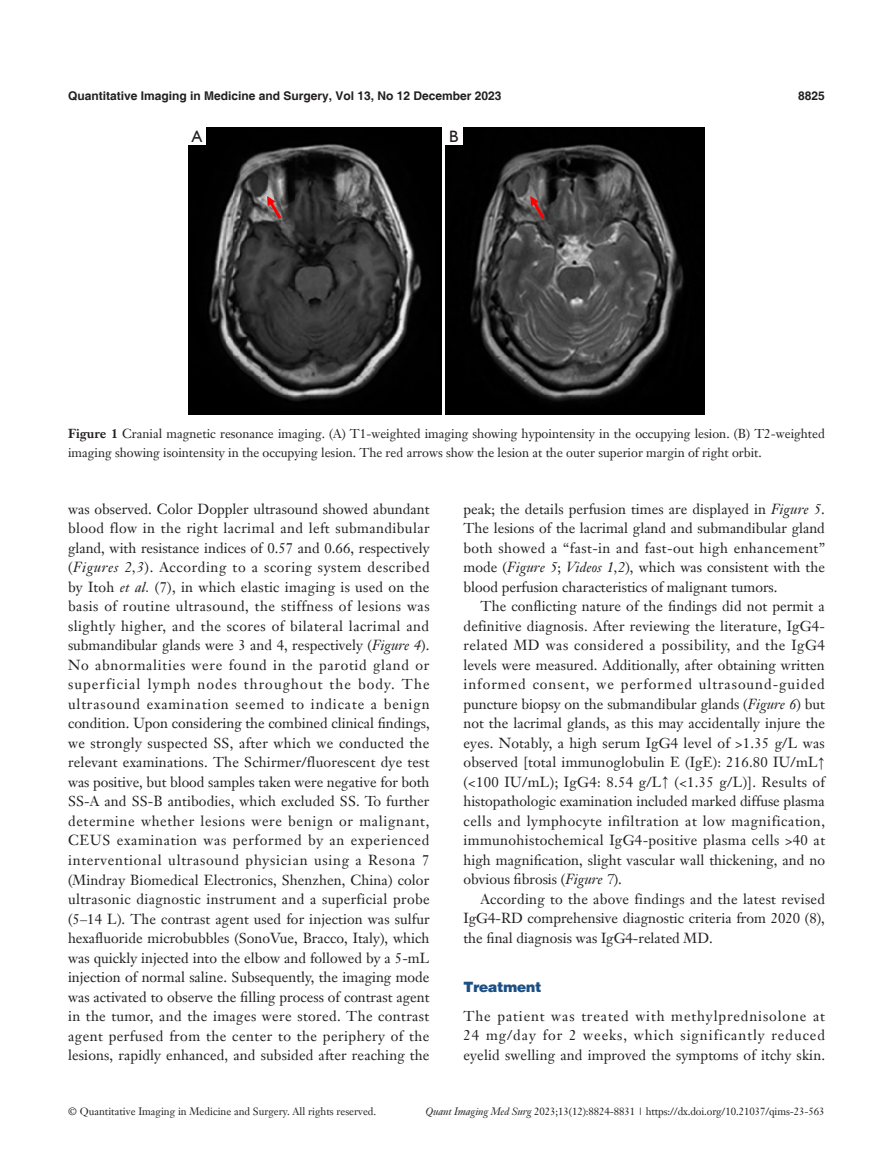
<style>
.page{position:relative;width:893px;height:1170px;background:#fff}
.page>*{position:absolute;margin:0;border:0;box-sizing:border-box;transform-origin:0 0}
.t1{font:16.5px "Humanist 521 BT";color:#231f20}
.t2{font:14.25px/19.5px "Janson Text LT";letter-spacing:.005em;color:#231f20;text-align:justify}
.t3{font:900 14.25px "Helvetica";color:#1c5085}
.t4{font:12.75px/19.5px "Janson Text LT";color:#231f20}
.t5{font:700 12px "Helvetica";color:#231f20}
.t6{font:10.5px "Janson Text LT";color:#231f20}
.s1{font-weight:700}
.s2{font-style:italic}
.s3{font-family:"Times New Roman"}
</style>
<div class="page">
<img style="left:188px;top:128px;width:253px;height:286px">
<img style="left:445px;top:128px;width:260px;height:286px">
<div style="left:445px;top:128px;width:17px;height:17px;background:#fff"></div>
<div style="left:188px;top:128px;width:17px;height:17px;background:#fff"></div>
<p class="t5" style="left:68px;top:88px;width:435px">Quantitative Imaging in Medicine and Surgery, Vol 13, No 12 December 2023</p>
<p class="t5" style="left:798px;top:88px;width:28px">8825</p>
<p class="t1" style="left:192px;top:126px;width:12px">A</p>
<p class="t1" style="left:449px;top:126px;width:11px">B</p>
<p class="t4" style="left:68px;top:423px;width:758px"><span class="s1">Figure 1</span> Cranial magnetic resonance imaging. (A) T1-weighted imaging showing hypointensity in the occupying lesion. (B) T2-weighted imaging showing isointensity in the occupying lesion. The red arrows show the lesion at the outer superior margin of right orbit.</p>
<p class="t2" style="left:68px;top:499px;width:363px">was observed. Color Doppler ultrasound showed abundant blood flow in the right lacrimal and left submandibular gland, with resistance indices of 0.57 and 0.66, respectively (<span class="s2">Figures 2,3</span>). According to a scoring system described by Itoh <span class="s2">et al.</span> (7), in which elastic imaging is used on the basis of routine ultrasound, the stiffness of lesions was slightly higher, and the scores of bilateral lacrimal and submandibular glands were 3 and 4, respectively (<span class="s2">Figure 4</span>).<br>No abnormalities were found in the parotid gland or superficial lymph nodes throughout the body. The ultrasound examination seemed to indicate a benign condition. Upon considering the combined clinical findings, we strongly suspected SS, after which we conducted the relevant examinations. The Schirmer/fluorescent dye test was positive, but blood samples taken were negative for both SS-A and SS-B antibodies, which excluded SS. To further determine whether lesions were benign or malignant, CEUS examination was performed by an experienced interventional ultrasound physician using a Resona 7 (Mindray Biomedical Electronics, Shenzhen, China) color ultrasonic diagnostic instrument and a superficial probe (5–14 L). The contrast agent used for injection was sulfur hexafluoride microbubbles (SonoVue, Bracco, Italy), which was quickly injected into the elbow and followed by a 5-mL injection of normal saline. Subsequently, the imaging mode was activated to observe the filling process of contrast agent in the tumor, and the images were stored. The contrast agent perfused from the center to the periphery of the lesions, rapidly enhanced, and subsided after reaching the</p>
<p class="t2" style="left:463px;top:499px;width:363px">peak; the details perfusion times are displayed in <span class="s2">Figure 5</span>.<br>The lesions of the lacrimal gland and submandibular gland both showed a “fast-in and fast-out high enhancement” mode (<span class="s2">Figure 5</span>; <span class="s2">Videos 1,2</span>), which was consistent with the blood perfusion characteristics of malignant tumors.</p>
<p class="t2" style="left:463px;top:596px;width:363px;text-indent:17px">The conflicting nature of the findings did not permit a definitive diagnosis. After reviewing the literature, IgG4- related MD was considered a possibility, and the IgG4 levels were measured. Additionally, after obtaining written informed consent, we performed ultrasound-guided puncture biopsy on the submandibular glands (<span class="s2">Figure 6</span>) but not the lacrimal glands, as this may accidentally injure the eyes. Notably, a high serum IgG4 level of &gt;1.35 g/L was observed [total immunoglobulin E (IgE): 216.80 IU/mL<span class="s3">↑ </span>(&lt;100 IU/mL); IgG4: 8.54 g/L<span class="s3">↑</span> (&lt;1.35 g/L)]. Results of histopathologic examination included marked diffuse plasma cells and lymphocyte infiltration at low magnification, immunohistochemical IgG4-positive plasma cells &gt;40 at high magnification, slight vascular wall thickening, and no obvious fibrosis (<span class="s2">Figure 7</span>).</p>
<p class="t2" style="left:463px;top:888px;width:363px;text-indent:17px">According to the above findings and the latest revised IgG4-RD comprehensive diagnostic criteria from 2020 (8), the final diagnosis was IgG4-related MD.</p>
<p class="t3" style="left:463px;top:977px;width:79px">Treatment</p>
<p class="t2" style="left:463px;top:1005px;width:363px">The patient was treated with methylprednisolone at 24 mg/day for 2 weeks, which significantly reduced eyelid swelling and improved the symptoms of itchy skin.</p>
<p class="t6" style="left:68px;top:1104px;width:310px">© Quantitative Imaging in Medicine and Surgery. All rights reserved.</p>
<p class="t6" style="left:425px;top:1104px;width:401px"><span class="s2">Quant Imaging Med Surg</span> 2023;13(12):8824-8831 | https://dx.doi.org/10.21037/qims-23-563</p>
</div>
